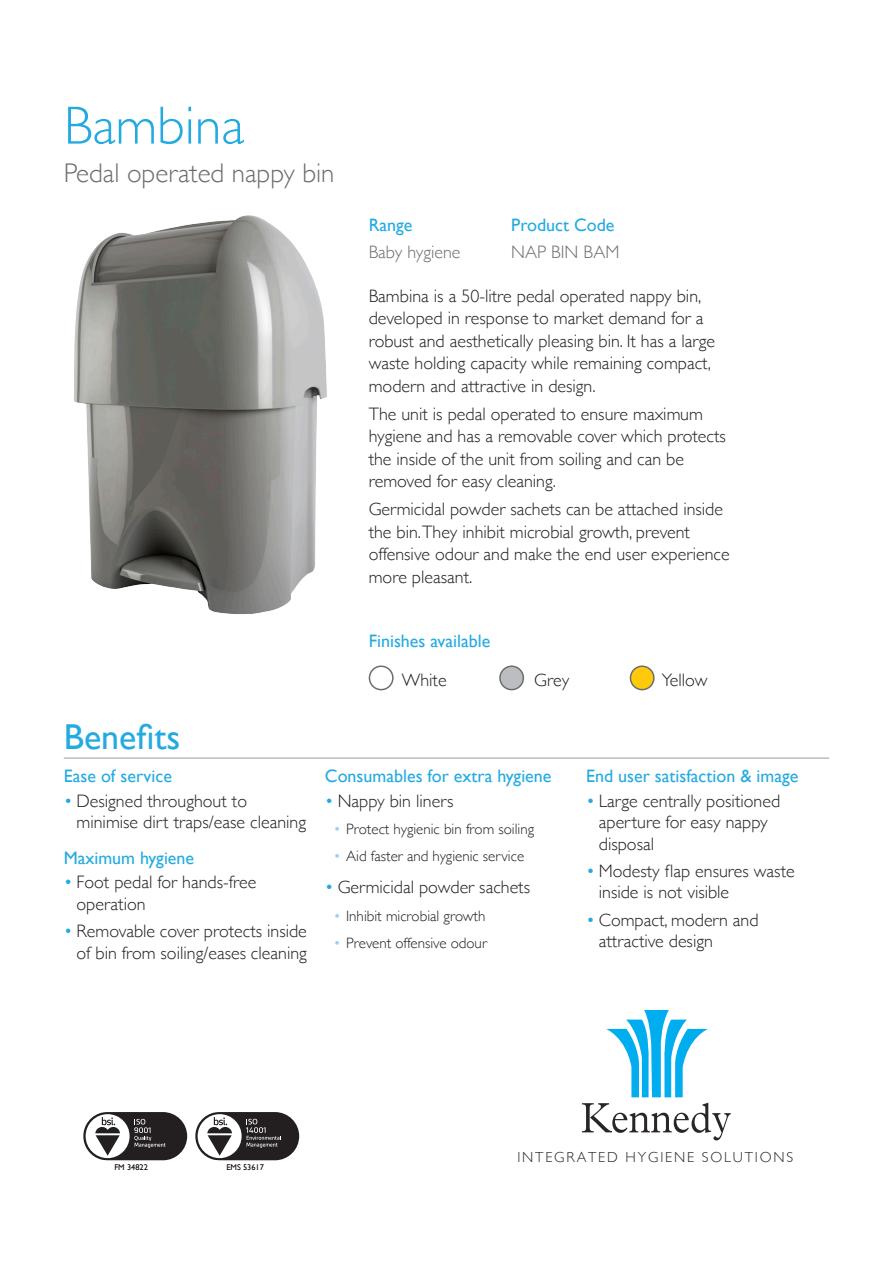
<style>
.page{position:relative;width:893px;height:1263px;background:#fff}
.page>*{position:absolute;margin:0;border:0;box-sizing:border-box;transform-origin:0 0}
.t1{font:300 54px "Gill Sans";color:#24aae1}
._2_Subheads_12pt_CAP{font:36px "Gill Sans";color:#24aae1}
.t2{font:300 27px "Gill Sans";color:#6c6d70}
.t3{font:300 18px/22.5px "Gill Sans";color:#231f20}
._2_Subheads_12pt_CAP-2{font:18px "Gill Sans";color:#24aae1}
.t4{font:300 18px "Gill Sans";color:#6c6d70}
.t5{font:300 15px "Gill Sans";color:#231f20}
.t6{font:300 14.55px "Gill Sans";letter-spacing:.125em;color:#292526}
.t7{font:8.25px "Gill Sans";color:#050504}
.t8{font:8.25px "Gill Sans";color:#000}
.s1{color:#24aae1}
.s2{color:#9eceee}
</style>
<div class="page">
<img style="left:74px;top:215px;width:253px;height:399px">
<div style="left:369px;top:665px;width:25px;height:25px;border:2px solid #6c6d70;border-radius:50%"></div>
<div style="left:500px;top:666px;width:23px;height:24px;background:#bcbdc0;border-radius:50%"></div>
<div style="left:499px;top:665px;width:25px;height:25px;border:2px solid #6c6d70;border-radius:50%"></div>
<div style="left:630px;top:666px;width:24px;height:24px;background:#feca0a;border-radius:50%"></div>
<div style="left:630px;top:665px;width:25px;height:25px;border:2px solid #6c6d70;border-radius:50%"></div>
<svg style="left:606px;top:1010px;width:102px;height:87px"></svg>
<svg style="left:582px;top:1103px;width:149px;height:37px"></svg>
<hr style="left:64px;top:757px;width:765px;height:2px;background:#bcbdc0">
<svg style="left:195px;top:1112px;width:104px;height:48px"></svg>
<svg style="left:83px;top:1112px;width:104px;height:48px"></svg>
<p class="t1" style="left:64px;top:83px;width:182px">Bambina</p>
<p class="t2" style="left:64px;top:151px;width:272px">Pedal operated nappy bin</p>
<p class="_2_Subheads_12pt_CAP-2" style="left:369px;top:215px;width:45px">Range</p>
<p class="_2_Subheads_12pt_CAP-2" style="left:511px;top:215px;width:105px">Product Code</p>
<p class="t4" style="left:369px;top:238px;width:93px">Baby hygiene</p>
<p class="t4" style="left:511px;top:238px;width:110px">NAP BIN BAM</p>
<p class="t3" style="left:369px;top:284px;width:348px">Bambina is a 50-litre pedal operated nappy bin, developed in response to market demand for a robust and aesthetically pleasing bin. It has a large waste holding capacity while remaining compact, modern and attractive in design.</p>
<p class="t3" style="left:369px;top:402px;width:359px">The unit is pedal operated to ensure maximum hygiene and has a removable cover which protects the inside of the unit from soiling and can be removed for easy cleaning.</p>
<p class="t3" style="left:369px;top:497px;width:362px">Germicidal powder sachets can be attached inside the bin.They inhibit microbial growth, prevent offensive odour and make the end user experience more pleasant.</p>
<p class="_2_Subheads_12pt_CAP-2" style="left:369px;top:630px;width:123px">Finishes available</p>
<p class="t3" style="left:402px;top:668px;width:46px">White</p>
<p class="t3" style="left:534px;top:668px;width:37px">Grey</p>
<p class="t3" style="left:662px;top:668px;width:47px">Yellow</p>
<p class="_2_Subheads_12pt_CAP" style="left:64px;top:715px;width:118px">Benefits</p>
<p class="_2_Subheads_12pt_CAP-2" style="left:64px;top:765px;width:110px">Ease of service</p>
<p class="t3" style="left:77px;top:789px;width:231px;line-height:21.6px;text-indent:-13px"><span class="s1">•</span> Designed throughout to minimise dirt traps/ease cleaning</p>
<p class="_2_Subheads_12pt_CAP-2" style="left:64px;top:847px;width:132px">Maximum hygiene</p>
<p class="t3" style="left:77px;top:871px;width:181px;line-height:21.6px;text-indent:-13px"><span class="s1">•</span> Foot pedal for hands-free operation</p>
<p class="t3" style="left:64px;top:919px;width:245px;line-height:21.6px;text-align:right"><span class="s1">•</span> Removable cover protects inside of bin from soiling/eases cleaning</p>
<p class="_2_Subheads_12pt_CAP-2" style="left:325px;top:765px;width:228px">Consumables for extra hygiene</p>
<p class="t3" style="left:325px;top:788px;width:130px"><span class="s1">•</span> Nappy bin liners</p>
<p class="t5" style="left:333px;top:817px;width:202px"><span class="s2">•</span> Protect hygienic bin from soiling</p>
<p class="t5" style="left:333px;top:845px;width:192px"><span class="s2">•</span> Aid faster and hygienic service</p>
<p class="t3" style="left:325px;top:875px;width:207px"><span class="s1">•</span> Germicidal powder sachets</p>
<p class="t5" style="left:333px;top:904px;width:153px"><span class="s2">•</span> Inhibit microbial growth</p>
<p class="t5" style="left:333px;top:931px;width:155px"><span class="s2">•</span> Prevent offensive odour</p>
<p class="_2_Subheads_12pt_CAP-2" style="left:586px;top:765px;width:214px">End user satisfaction &amp; image</p>
<p class="t3" style="left:599px;top:789px;width:183px;line-height:21.6px;text-indent:-13px"><span class="s1">•</span> Large centrally positioned aperture for easy nappy disposal</p>
<p class="t3" style="left:599px;top:859px;width:197px;line-height:21.6px;text-indent:-13px"><span class="s1">•</span> Modesty flap ensures waste inside is not visible</p>
<p class="t3" style="left:599px;top:908px;width:161px;line-height:21.6px;text-indent:-13px"><span class="s1">•</span> Compact, modern and attractive design</p>
<p class="t8" style="left:114px;top:1162px;width:35px">FM 34822</p>
<p class="t7" style="left:226px;top:1162px;width:39px">EMS 53617</p>
<p class="t6" style="left:517px;top:1148px;width:277px">INTEGRATED HYGIENE SOLUTIONS</p>
</div>
